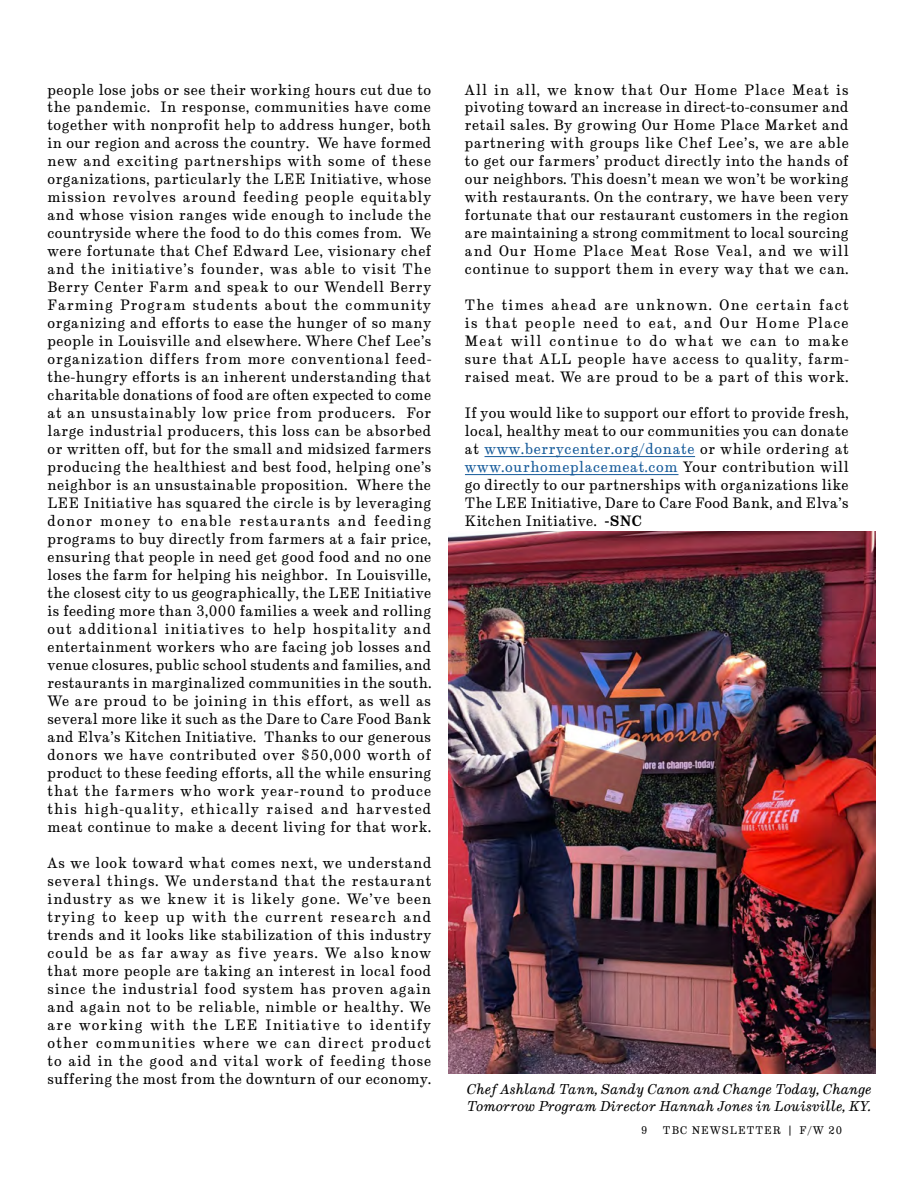
<style>
.page{position:relative;width:918px;height:1188px;background:#fff}
.page>*{position:absolute;margin:0;border:0;box-sizing:border-box;transform-origin:0 0}
.t1{font:14.25px/18px "Munson";letter-spacing:.04em;color:#000;text-align:justify}
.t2{font:italic 13.5px/18px "Munson";color:#000}
.t3{font:10.5px "Munson";letter-spacing:.1em;color:#000}
.s1{color:#165b9a}
.s2{font-weight:700}
</style>
<div class="page">
<hr style="left:485px;top:456px;width:210px;height:1px;background:#165b9a">
<hr style="left:465px;top:474px;width:214px;height:1px;background:#165b9a">
<img style="left:448px;top:532px;width:428px;height:542px">
<p class="t1" style="left:48px;top:80px;width:385px">people lose jobs or see their working hours cut due to the pandemic. In response, communities have come together with nonprofit help to address hunger, both in our region and across the country. We have formed new and exciting partnerships with some of these organizations, particularly the LEE Initiative, whose mission revolves around feeding people equitably and whose vision ranges wide enough to include the countryside where the food to do this comes from. We were fortunate that Chef Edward Lee, visionary chef and the initiative’s founder, was able to visit The Berry Center Farm and speak to our Wendell Berry Farming Program students about the community organizing and efforts to ease the hunger of so many people in Louisville and elsewhere. Where Chef Lee’s organization differs from more conventional feed&shy;the-hungry efforts is an inherent understanding that charitable donations of food are often expected to come at an unsustainably low price from producers. For large industrial producers, this loss can be absorbed or written off, but for the small and midsized farmers producing the healthiest and best food, helping one’s neighbor is an unsustainable proposition. Where the LEE Initiative has squared the circle is by leveraging donor money to enable restaurants and feeding programs to buy directly from farmers at a fair price, ensuring that people in need get good food and no one loses the farm for helping his neighbor. In Louisville, the closest city to us geographically, the LEE Initiative is feeding more than 3,000 families a week and rolling out additional initiatives to help hospitality and entertainment workers who are facing job losses and venue closures, public school students and families, and restaurants in marginalized communities in the south.<br>We are proud to be joining in this effort, as well as several more like it such as the Dare to Care Food Bank and Elva’s Kitchen Initiative. Thanks to our generous donors we have contributed over $50,000 worth of product to these feeding efforts, all the while ensuring that the farmers who work year-round to produce this high-quality, ethically raised and harvested meat continue to make a decent living for that work.</p>
<p class="t1" style="left:48px;top:854px;width:385px">As we look toward what comes next, we understand several things. We understand that the restaurant industry as we knew it is likely gone. We’ve been trying to keep up with the current research and trends and it looks like stabilization of this industry could be as far away as five years. We also know that more people are taking an interest in local food since the industrial food system has proven again and again not to be reliable, nimble or healthy. We are working with the LEE Initiative to identify other communities where we can direct product to aid in the good and vital work of feeding those suffering the most from the downturn of our economy.</p>
<p class="t1" style="left:465px;top:80px;width:385px">All in all, we know that Our Home Place Meat is pivoting toward an increase in direct-to-consumer and retail sales. By growing Our Home Place Market and partnering with groups like Chef Lee’s, we are able to get our farmers’ product directly into the hands of our neighbors. This doesn’t mean we won’t be working with restaurants. On the contrary, we have been very fortunate that our restaurant customers in the region are maintaining a strong commitment to local sourcing and Our Home Place Meat Rose Veal, and we will continue to support them in every way that we can.</p>
<p class="t1" style="left:465px;top:296px;width:385px">The times ahead are unknown. One certain fact is that people need to eat, and Our Home Place Meat will continue to do what we can to make sure that ALL people have access to quality, farm&shy;raised meat. We are proud to be a part of this work.</p>
<p class="t1" style="left:465px;top:404px;width:385px">If you would like to support our effort to provide fresh, local, healthy meat to our communities you can donate at <span class="s1">www.berrycenter.org/donate</span> or while ordering at <span class="s1">www.ourhomeplacemeat.com</span> Your contribution will go directly to our partnerships with organizations like The LEE Initiative, Dare to Care Food Bank, and Elva’s Kitchen Initiative. <span class="s2">-SNC</span></p>
<p class="t2" style="left:467px;top:1080px;width:406px">Chef Ashland Tann, Sandy Canon and Change Today, Change<br>Tomorrow Program Director Hannah Jones in Louisville, KY.</p>
<p class="t3" style="left:641px;top:1124px;width:8px">9</p>
<p class="t3" style="left:663px;top:1124px;width:181px">TBC NEWSLETTER | F/W 20</p>
</div>
